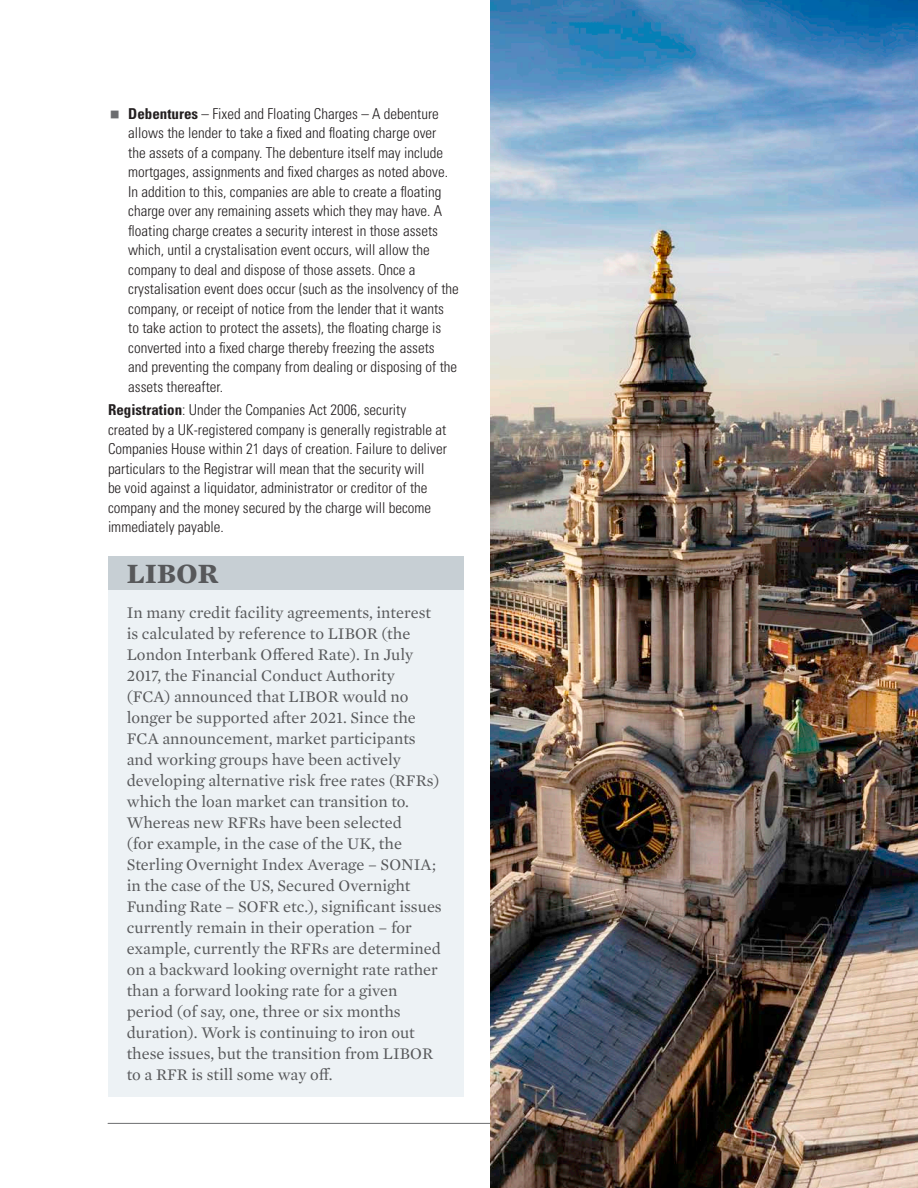
<style>
.page{position:relative;width:918px;height:1188px;background:#fff}
.page>*{position:absolute;margin:0;border:0;box-sizing:border-box;transform-origin:0 0}
.Pull_Quote{font:700 28.5px "Mercury Text G1";color:#57585a}
.Pull_Quote-2{font:16.5px/21px "Mercury Text G1";color:#57585a}
.Body_Copy{font:300 condensed 15px/19.5px "Univers LT Std";color:#231f20}
.s1{font-weight:700}
</style>
<div class="page">
<hr style="left:108px;top:1123px;width:729px;height:1px;background:#6c6d70">
<img style="left:490px;top:0;width:428px;height:1188px">
<div style="left:108px;top:590px;width:356px;height:506px;background:#edf2f5"></div>
<div style="left:108px;top:556px;width:356px;height:34px;background:#c7cfd4"></div>
<p class="Body_Copy" style="left:128px;top:104px;width:332px"><span class="s1">Debentures</span> – Fixed and Floating Charges – A debenture allows the lender to take a fixed and floating charge over<br>the assets of a company. The debenture itself may include mortgages, assignments and fixed charges as noted above.<br>In addition to this, companies are able to create a floating charge over any remaining assets which they may have. A floating charge creates a security interest in those assets which, until a crystalisation event occurs, will allow the company to deal and dispose of those assets. Once a crystalisation event does occur (such as the insolvency of the company, or receipt of notice from the lender that it wants<br>to take action to protect the assets), the floating charge is converted into a fixed charge thereby freezing the assets<br>and preventing the company from dealing or disposing of the assets thereafter.</p>
<p class="Body_Copy" style="left:108px;top:400px;width:340px"><span class="s1">Registration</span>: Under the Companies Act 2006, security created by a UK-registered company is generally registrable at Companies House within 21 days of creation. Failure to deliver particulars to the Registrar will mean that the security will<br>be void against a liquidator, administrator or creditor of the company and the money secured by the charge will become immediately payable.</p>
<p class="Pull_Quote" style="left:127px;top:552px;width:93px">LIBOR</p>
<p class="Pull_Quote-2" style="left:127px;top:601px;width:317px">In many credit facility agreements, interest is calculated by reference to LIBOR (the London Interbank Offered Rate). In July 2017, the Financial Conduct Authority (FCA) announced that LIBOR would no longer be supported after 2021. Since the FCA announcement, market participants and working groups have been actively developing alternative risk free rates (RFRs) which the loan market can transition to.<br>Whereas new RFRs have been selected<br>(for example, in the case of the UK, the Sterling Overnight Index Average – SONIA; in the case of the US, Secured Overnight Funding Rate – SOFR etc.), significant issues currently remain in their operation – for example, currently the RFRs are determined on a backward looking overnight rate rather than a forward looking rate for a given period (of say, one, three or six months duration). Work is continuing to iron out these issues, but the transition from LIBOR to a RFR is still some way off.</p>
</div>
